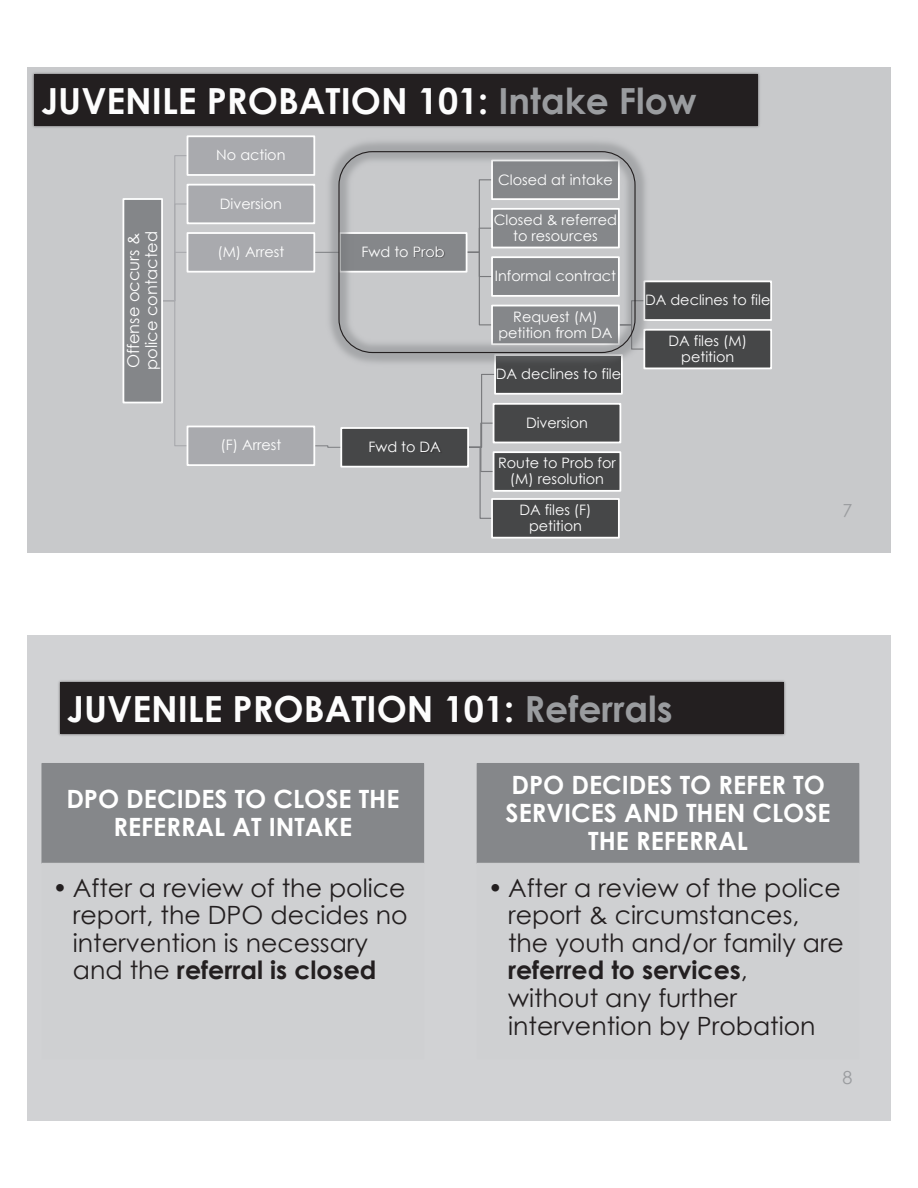
<style>
.page{position:relative;width:918px;height:1188px;background:#fff}
.page>*{position:absolute;margin:0;border:0;box-sizing:border-box;transform-origin:0 0}
.t1{font:700 36px "Century Gothic";color:#fdfdfd}
.t2{font:25.2px/27.8px "Century Gothic";color:#231f20}
.t3{font:700 25.2px/27.9px "Century Gothic";color:#fff;text-align:center}
.t4{font:18px "Century Gothic";color:#9a9c9f}
.t5{font:16.2px/18px "Century Gothic";color:#fff}
.t6{font:14.4px/16.2px "Century Gothic";color:#fff;text-align:center}
.s1{color:#9a9c9f}
.s2{font-weight:700}
</style>
<div class="page">
<div style="left:27px;top:67px;width:864px;height:486px;background:#c8c9cb"></div>
<img style="left:32px;top:72px;width:700px;height:76px">
<div style="left:35px;top:74px;width:723px;height:51px;background:#231f20"></div>
<svg style="left:469px;top:373px;width:27px;height:146px"></svg>
<svg style="left:315px;top:445px;width:25px;height:3px"></svg>
<svg style="left:161px;top:155px;width:28px;height:292px"></svg>
<div style="left:123px;top:199px;width:39px;height:204px;background:#848689"></div>
<div style="left:123px;top:198px;width:40px;height:205px;border:2px solid #fff"></div>
<div style="left:187px;top:136px;width:127px;height:39px;background:#a9aaae"></div>
<div style="left:187px;top:135px;width:128px;height:41px;border:2px solid #fff"></div>
<div style="left:187px;top:185px;width:127px;height:38px;background:#a9aaae"></div>
<div style="left:187px;top:184px;width:128px;height:40px;border:2px solid #fff"></div>
<div style="left:187px;top:233px;width:127px;height:39px;background:#a9aaae"></div>
<div style="left:187px;top:232px;width:128px;height:41px;border:2px solid #fff"></div>
<div style="left:644px;top:281px;width:127px;height:39px;background:#464748"></div>
<div style="left:643px;top:280px;width:129px;height:41px;border:2px solid #fff"></div>
<div style="left:644px;top:330px;width:127px;height:38px;background:#464748"></div>
<div style="left:643px;top:329px;width:129px;height:40px;border:2px solid #fff"></div>
<div style="left:187px;top:426px;width:127px;height:39px;background:#a9aaae"></div>
<div style="left:187px;top:426px;width:128px;height:40px;border:2px solid #fff"></div>
<div style="left:341px;top:428px;width:127px;height:39px;background:#464748"></div>
<div style="left:340px;top:427px;width:129px;height:41px;border:2px solid #fff"></div>
<img style="left:410px;top:442px;width:42px;height:25px">
<div style="left:495px;top:355px;width:127px;height:39px;background:#464748"></div>
<div style="left:494px;top:354px;width:129px;height:41px;border:2px solid #fff"></div>
<div style="left:494px;top:404px;width:126px;height:38px;background:#464748"></div>
<div style="left:493px;top:403px;width:128px;height:40px;border:2px solid #fff"></div>
<div style="left:494px;top:452px;width:126px;height:39px;background:#464748"></div>
<div style="left:493px;top:451px;width:128px;height:41px;border:2px solid #fff"></div>
<div style="left:492px;top:499px;width:127px;height:39px;background:#464748"></div>
<div style="left:491px;top:498px;width:129px;height:41px;border:2px solid #fff"></div>
<img style="left:322px;top:135px;width:330px;height:234px">
<div style="left:338px;top:151px;width:298px;height:202px;border:1px solid #231f20;border-radius:33px"></div>
<div style="left:27px;top:635px;width:864px;height:486px;background:#d1d2d4"></div>
<div style="left:42px;top:764px;width:382px;height:99px;background:#85878a"></div>
<div style="left:41px;top:763px;width:383px;height:101px;border:1px solid #85878a"></div>
<div style="left:477px;top:764px;width:382px;height:99px;background:#85878a"></div>
<div style="left:477px;top:763px;width:382px;height:101px;border:1px solid #85878a"></div>
<img style="left:58px;top:680px;width:640px;height:56px">
<div style="left:60px;top:682px;width:724px;height:51px;background:#231f20"></div>
<p class="t1" style="left:41px;top:74px;width:657px">JUVENILE PROBATION 101: <span class="s1">Intake Flow</span></p>
<p class="t5" style="left:124px;top:370px;width:140px;rotate:-90deg">Offense occurs &amp; police contacted</p>
<p class="t6" style="left:216px;top:147px;width:71px">No action</p>
<p class="t6" style="left:220px;top:195px;width:63px">Diversion</p>
<p class="t6" style="left:217px;top:244px;width:69px">(M) Arrest</p>
<p class="t6" style="left:362px;top:244px;width:85px">Fwd to Prob</p>
<p class="t6" style="left:221px;top:437px;width:62px">(F) Arrest</p>
<p class="t6" style="left:368px;top:438px;width:74px">Fwd to DA</p>
<p class="t6" style="left:498px;top:171px;width:116px">Closed at intake</p>
<p class="t6" style="left:494px;top:211px;width:125px">Closed &amp; referred to resources</p>
<p class="t6" style="left:495px;top:268px;width:123px">Informal contract</p>
<p class="t6" style="left:498px;top:308px;width:116px">Request (M) petition from DA</p>
<p class="t6" style="left:645px;top:292px;width:127px">DA declines to file</p>
<p class="t6" style="left:669px;top:332px;width:80px">DA files (M) petition</p>
<p class="t6" style="left:496px;top:366px;width:127px">DA declines to file</p>
<p class="t6" style="left:526px;top:414px;width:63px">Diversion</p>
<p class="t6" style="left:498px;top:455px;width:119px">Route to Prob for (M) resolution</p>
<p class="t6" style="left:519px;top:502px;width:74px">DA files (F) petition</p>
<p class="t4" style="left:842px;top:498px;width:11px">7</p>
<h1 class="t1" style="left:67px;top:682px;width:607px">JUVENILE PROBATION 101: <span class="s1">Referrals</span></h1>
<p class="t3" style="left:66px;top:784px;width:335px">DPO DECIDES TO CLOSE THE<br>REFERRAL AT INTAKE</p>
<h2 class="t2" style="left:73px;top:873px;width:336px;text-indent:-20px">• After a review of the police report, the DPO decides no intervention is necessary and the <span class="s2">referral is closed</span></h2>
<p class="t3" style="left:506px;top:770px;width:327px">DPO DECIDES TO REFER TO<br>SERVICES AND THEN CLOSE<br>THE REFERRAL</p>
<h2 class="t2" style="left:508px;top:873px;width:337px;text-indent:-20px">• After a review of the police report &amp; circumstances, the youth and/or family are <span class="s2">referred to services</span>, without any further intervention by Probation</h2>
<p class="t4" style="left:842px;top:1065px;width:11px">8</p>
</div>
